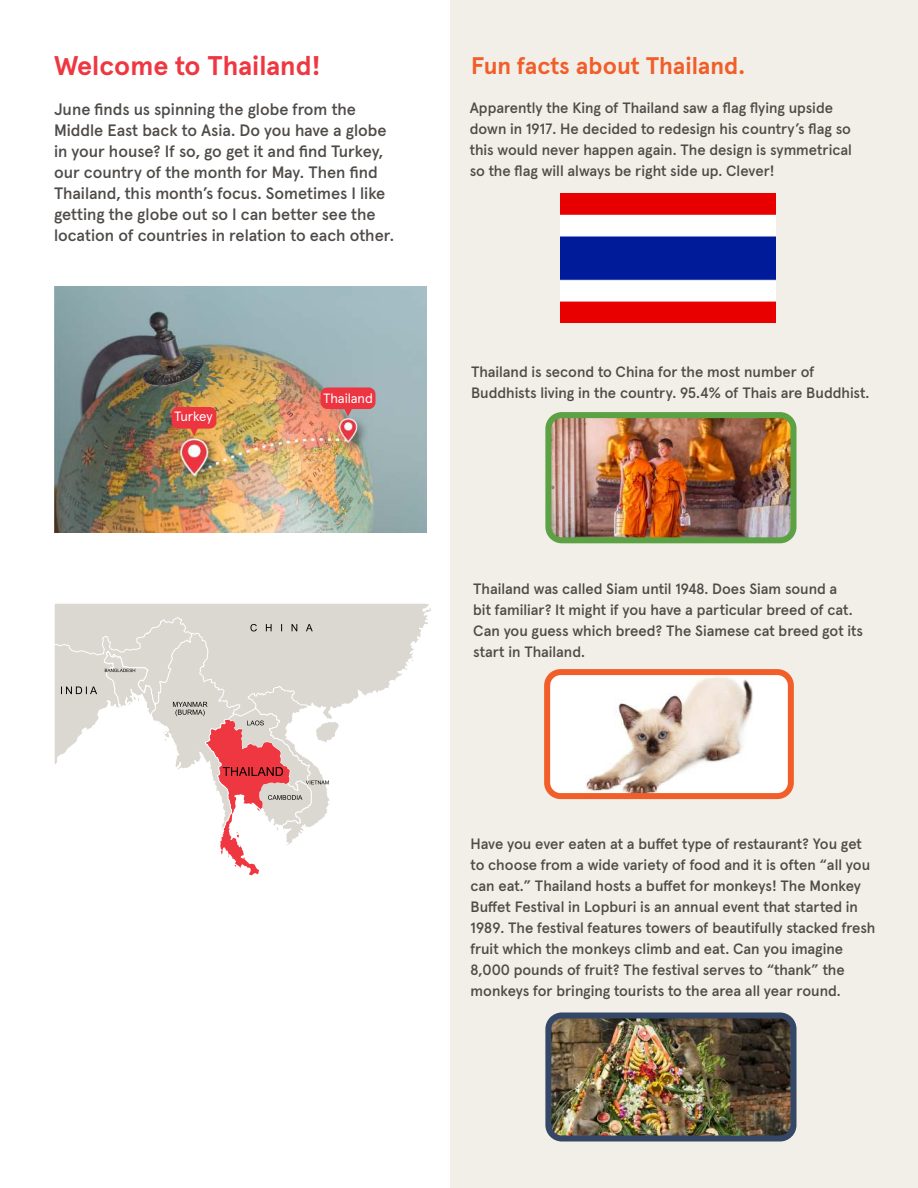
<style>
.page{position:relative;width:918px;height:1188px;background:#fff}
.page>*{position:absolute;margin:0;border:0;box-sizing:border-box;transform-origin:0 0}
.t1{font:700 27px "Apercu Pro";color:#ee3741}
.t2{font:700 24px "Apercu Pro";color:#f15e2a}
.t3{font:500 16.5px/21px "Apercu Pro";color:#4e4b48}
.t4{font:500 15px/21px "Apercu Pro";color:#4e4b48}
.t5{font:13.5px "Apercu Pro";letter-spacing:-.005em;color:#fff}
</style>
<div class="page">
<div style="left:450px;top:0;width:468px;height:1188px;background:#f1efe7"></div>
<img style="left:552px;top:419px;width:238px;height:117px">
<div style="left:545px;top:412px;width:252px;height:131px;border:6px solid #5ca143;border-radius:14px"></div>
<img style="left:551px;top:676px;width:236px;height:116px">
<div style="left:544px;top:669px;width:250px;height:130px;border:6px solid #f15e2a;border-radius:14px"></div>
<svg style="left:54px;top:603px;width:377px;height:104px"></svg>
<svg style="left:54px;top:617px;width:286px;height:258px"></svg>
<img style="left:54px;top:286px;width:372px;height:247px">
<div style="left:172px;top:407px;width:44px;height:22px;background:#ed3441;border-radius:7px"></div>
<svg style="left:188px;top:428px;width:13px;height:8px"></svg>
<div style="left:321px;top:387px;width:54px;height:22px;background:#ed3441;border-radius:7px"></div>
<svg style="left:342px;top:409px;width:12px;height:7px"></svg>
<img style="left:552px;top:1019px;width:238px;height:115px">
<div style="left:545px;top:1012px;width:252px;height:129px;border:6px solid #354767;border-radius:14px"></div>
<img style="left:560px;top:193px;width:215px;height:130px">
<h1 class="t1" style="left:54px;top:56px;width:268px">Welcome to Thailand!</h1>
<p class="t3" style="left:54px;top:100px;width:342px">June finds us spinning the globe from the Middle East back to Asia. Do you have a globe in your house? If so, go get it and find Turkey, our country of the month for May. Then find Thailand, this month’s focus. Sometimes I like getting the globe out so I can better see the location of countries in relation to each other.</p>
<p class="t5" style="left:174px;top:411px;width:40px">Turkey</p>
<p class="t5" style="left:323px;top:393px;width:51px">Thailand</p>
<h2 class="t2" style="left:471px;top:56px;width:275px">Fun facts about Thailand.</h2>
<p class="t4" style="left:470px;top:99px;width:384px">Apparently the King of Thailand saw a flag flying upside down in 1917. He decided to redesign his country’s flag so this would never happen again. The design is symmetrical so the flag will always be right side up. Clever!</p>
<p class="t4" style="left:471px;top:363px;width:400px">Thailand is second to China for the most number of<br>Buddhists living in the country. 95.4% of Thais are Buddhist.</p>
<p class="t4" style="left:473px;top:579px;width:391px">Thailand was called Siam until 1948. Does Siam sound a<br>bit familiar? It might if you have a particular breed of cat.<br>Can you guess which breed? The Siamese cat breed got its start in Thailand.</p>
<p class="t4" style="left:471px;top:835px;width:406px">Have you ever eaten at a buffet type of restaurant? You get to choose from a wide variety of food and it is often “all you can eat.” Thailand hosts a buffet for monkeys! The Monkey Buffet Festival in Lopburi is an annual event that started in 1989. The festival features towers of beautifully stacked fresh fruit which the monkeys climb and eat. Can you imagine 8,000 pounds of fruit? The festival serves to “thank” the monkeys for bringing tourists to the area all year round.</p>
</div>
